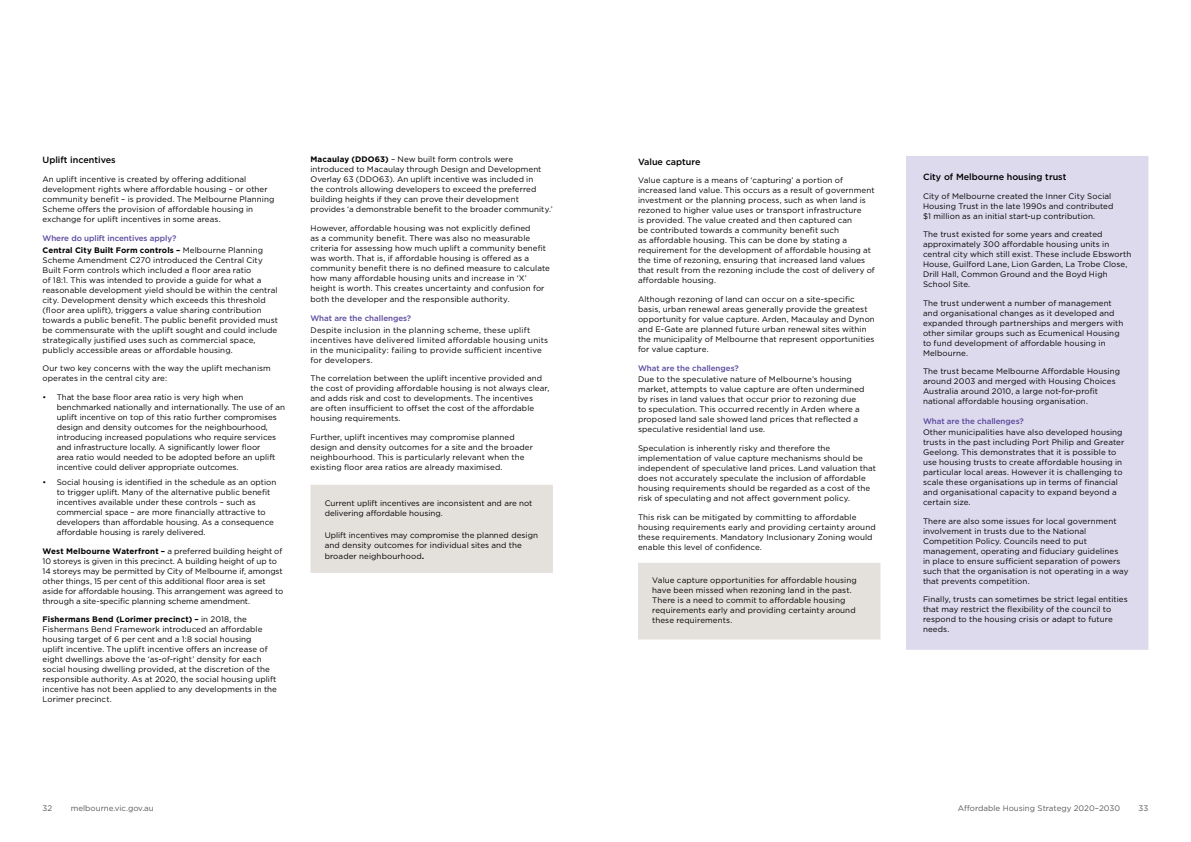
<style>
.page{position:relative;width:1191px;height:842px;background:#fff}
.page>*{position:absolute;margin:0;border:0;box-sizing:border-box;transform-origin:0 0}
.t1{font:500 9px "Gotham";color:#000}
.t2{font:8px/10px "Gotham";letter-spacing:.01em;color:#000}
.t3{font:500 8px/11.4px "Gotham";letter-spacing:-.005em;color:#5a489d}
.t4{font:8px "Gotham";color:#58595b}
.s1{font-weight:700;color:#000}
.s2{font-weight:400;color:#000}
.s3{font-weight:700}
.s4{font-weight:500;font-size:9px}
</style>
<div class="page">
<div style="left:906px;top:156px;width:242px;height:494px;background:#dddaed"></div>
<div style="left:310px;top:485px;width:243px;height:88px;background:#e4e1dd"></div>
<div style="left:638px;top:563px;width:242px;height:76px;background:#e4e1dd"></div>
<p class="t1" style="left:43px;top:154px;width:75px">Uplift incentives</p>
<p class="t2" style="left:43px;top:174px;width:233px">An uplift incentive is created by offering additional development rights where affordable housing – or other community benefit – is provided. The Melbourne Planning Scheme offers the provision of affordable housing in exchange for uplift incentives in some areas.</p>
<p class="t3" style="left:43px;top:233px;width:222px">Where do uplift incentives apply?<br><span class="s1">Central City Built Form controls –</span> <span class="s2">Melbourne Planning</span></p>
<p class="t2" style="left:43px;top:255px;width:237px">Scheme Amendment C270 introduced the Central City Built Form controls which included a floor area ratio<br>of 18:1. This was intended to provide a guide for what a reasonable development yield should be within the central city. Development density which exceeds this threshold (floor area uplift), triggers a value sharing contribution towards a public benefit. The public benefit provided must be commensurate with the uplift sought and could include strategically justified uses such as commercial space, publicly accessible areas or affordable housing.</p>
<p class="t2" style="left:43px;top:363px;width:230px">Our two key concerns with the way the uplift mechanism operates in the central city are:</p>
<p class="t2" style="left:57px;top:392px;width:230px;text-indent:-14px">• That the base floor area ratio is very high when benchmarked nationally and internationally. The use of an uplift incentive on top of this ratio further compromises design and density outcomes for the neighbourhood, introducing increased populations who require services and infrastructure locally. A significantly lower floor<br>area ratio would needed to be adopted before an uplift incentive could deliver appropriate outcomes.</p>
<p class="t2" style="left:57px;top:477px;width:221px;text-indent:-14px">• Social housing is identified in the schedule as an option to trigger uplift. Many of the alternative public benefit incentives available under these controls – such as commercial space – are more financially attractive to developers than affordable housing. As a consequence affordable housing is rarely delivered.</p>
<p class="t2" style="left:43px;top:546px;width:242px"><span class="s3">West Melbourne Waterfront –</span> a preferred building height of 10 storeys is given in this precinct. A building height of up to 14 storeys may be permitted by City of Melbourne if, amongst other things, 15 per cent of this additional floor area is set aside for affordable housing. This arrangement was agreed to through a site-specific planning scheme amendment.</p>
<p class="t2" style="left:43px;top:614px;width:236px"><span class="s3">Fishermans Bend (Lorimer precinct) –</span> in 2018, the Fishermans Bend Framework introduced an affordable housing target of 6 per cent and a 1:8 social housing<br>uplift incentive. The uplift incentive offers an increase of eight dwellings above the ‘as-of-right’ density for each social housing dwelling provided, at the discretion of the responsible authority. As at 2020, the social housing uplift incentive has not been applied to any developments in the Lorimer precinct.</p>
<p class="t2" style="left:310px;top:154px;width:244px"><span class="s3">Macaulay (DDO63)</span> – New built form controls were introduced to Macaulay through Design and Development Overlay 63 (DDO63). An uplift incentive was included in<br>the controls allowing developers to exceed the preferred building heights if they can prove their development provides ‘a demonstrable benefit to the broader community.’</p>
<p class="t2" style="left:310px;top:223px;width:241px">However, affordable housing was not explicitly defined<br>as a community benefit. There was also no measurable criteria for assessing how much uplift a community benefit was worth. That is, if affordable housing is offered as a community benefit there is no defined measure to calculate how many affordable housing units and increase in ‘X’ height is worth. This creates uncertainty and confusion for</p>
<p class="t2" style="left:310px;top:294px;width:201px">both the developer and the responsible authority.</p>
<p class="t3" style="left:310px;top:313px;width:102px">What are the challenges?</p>
<p class="t2" style="left:310px;top:325px;width:239px">Despite inclusion in the planning scheme, these uplift incentives have delivered limited affordable housing units in the municipality: failing to provide sufficient incentive for developers.</p>
<p class="t2" style="left:310px;top:373px;width:240px">The correlation between the uplift incentive provided and the cost of providing affordable housing is not always clear, and adds risk and cost to developments. The incentives<br>are often insufficient to offset the cost of the affordable housing requirements.</p>
<p class="t2" style="left:310px;top:432px;width:224px">Further, uplift incentives may compromise planned design and density outcomes for a site and the broader neighbourhood. This is particularly relevant when the existing floor area ratios are already maximised.</p>
<p class="t2" style="left:325px;top:498px;width:209px">Current uplift incentives are inconsistent and are not delivering affordable housing.</p>
<p class="t2" style="left:325px;top:530px;width:215px">Uplift incentives may compromise the planned design and density outcomes for individual sites and the</p>
<p class="t2" style="left:325px;top:551px;width:101px">broader neighbourhood<span class="s4">.</span></p>
<p class="t1" style="left:638px;top:155px;width:64px">Value capture</p>
<p class="t2" style="left:638px;top:175px;width:238px">Value capture is a means of ‘capturing’ a portion of increased land value. This occurs as a result of government investment or the planning process, such as when land is rezoned to higher value uses or transport infrastructure<br>is provided. The value created and then captured can<br>be contributed towards a community benefit such<br>as affordable housing. This can be done by stating a requirement for the development of affordable housing at the time of rezoning, ensuring that increased land values that result from the rezoning include the cost of delivery of affordable housing.</p>
<p class="t2" style="left:638px;top:294px;width:238px">Although rezoning of land can occur on a site-specific basis, urban renewal areas generally provide the greatest opportunity for value capture. Arden, Macaulay and Dynon and E-Gate are planned future urban renewal sites within the municipality of Melbourne that represent opportunities for value capture.</p>
<p class="t3" style="left:638px;top:362px;width:102px">What are the challenges?</p>
<p class="t2" style="left:638px;top:374px;width:228px">Due to the speculative nature of Melbourne’s housing market, attempts to value capture are often undermined by rises in land values that occur prior to rezoning due to speculation. This occurred recently in Arden where a proposed land sale showed land prices that reflected a speculative residential land use.</p>
<p class="t2" style="left:638px;top:443px;width:239px">Speculation is inherently risky and therefore the implementation of value capture mechanisms should be independent of speculative land prices. Land valuation that does not accurately speculate the inclusion of affordable housing requirements should be regarded as a cost of the risk of speculating and not affect government policy.</p>
<p class="t2" style="left:638px;top:511px;width:239px">This risk can be mitigated by committing to affordable housing requirements early and providing certainty around these requirements. Mandatory Inclusionary Zoning would enable this level of confidence.</p>
<p class="t2" style="left:652px;top:575px;width:206px">Value capture opportunities for affordable housing have been missed when rezoning land in the past.<br>There is a need to commit to affordable housing requirements early and providing certainty around these requirements.</p>
<p class="t1" style="left:923px;top:171px;width:145px">City of Melbourne housing trust</p>
<p class="t2" style="left:923px;top:191px;width:192px">City of Melbourne created the Inner City Social<br>Housing Trust in the late 1990s and contributed $1 million as an initial start-up contribution.</p>
<p class="t2" style="left:923px;top:229px;width:210px">The trust existed for some years and created approximately 300 affordable housing units in central city which still exist. These include Ebsworth House, Guilford Lane, Lion Garden, La Trobe Close, Drill Hall, Common Ground and the Boyd High School Site.</p>
<p class="t2" style="left:923px;top:298px;width:202px">The trust underwent a number of management and organisational changes as it developed and expanded through partnerships and mergers with other similar groups such as Ecumenical Housing to fund development of affordable housing in Melbourne.</p>
<p class="t2" style="left:923px;top:366px;width:199px">The trust became Melbourne Affordable Housing around 2003 and merged with Housing Choices Australia around 2010, a large not-for-profit national affordable housing organisation.</p>
<p class="t3" style="left:923px;top:415px;width:102px">What are the challenges?</p>
<p class="t2" style="left:923px;top:427px;width:203px">Other municipalities have also developed housing trusts in the past including Port Philip and Greater Geelong. This demonstrates that it is possible to use housing trusts to create affordable housing in particular local areas. However it is challenging to scale these organisations up in terms of financial and organisational capacity to expand beyond a certain size.</p>
<p class="t2" style="left:923px;top:516px;width:207px">There are also some issues for local government involvement in trusts due to the National Competition Policy. Councils need to put management, operating and fiduciary guidelines<br>in place to ensure sufficient separation of powers such that the organisation is not operating in a way that prevents competition.</p>
<p class="t2" style="left:923px;top:594px;width:206px">Finally, trusts can sometimes be strict legal entities that may restrict the flexibility of the council to respond to the housing crisis or adapt to future needs.</p>
<p class="t4" style="left:43px;top:803px;width:11px">32</p>
<p class="t4" style="left:71px;top:803px;width:84px">melbourne.vic.gov.au</p>
<p class="t4" style="left:958px;top:803px;width:164px">Affordable Housing Strategy 2020–2030</p>
<p class="t4" style="left:1138px;top:803px;width:11px">33</p>
</div>
